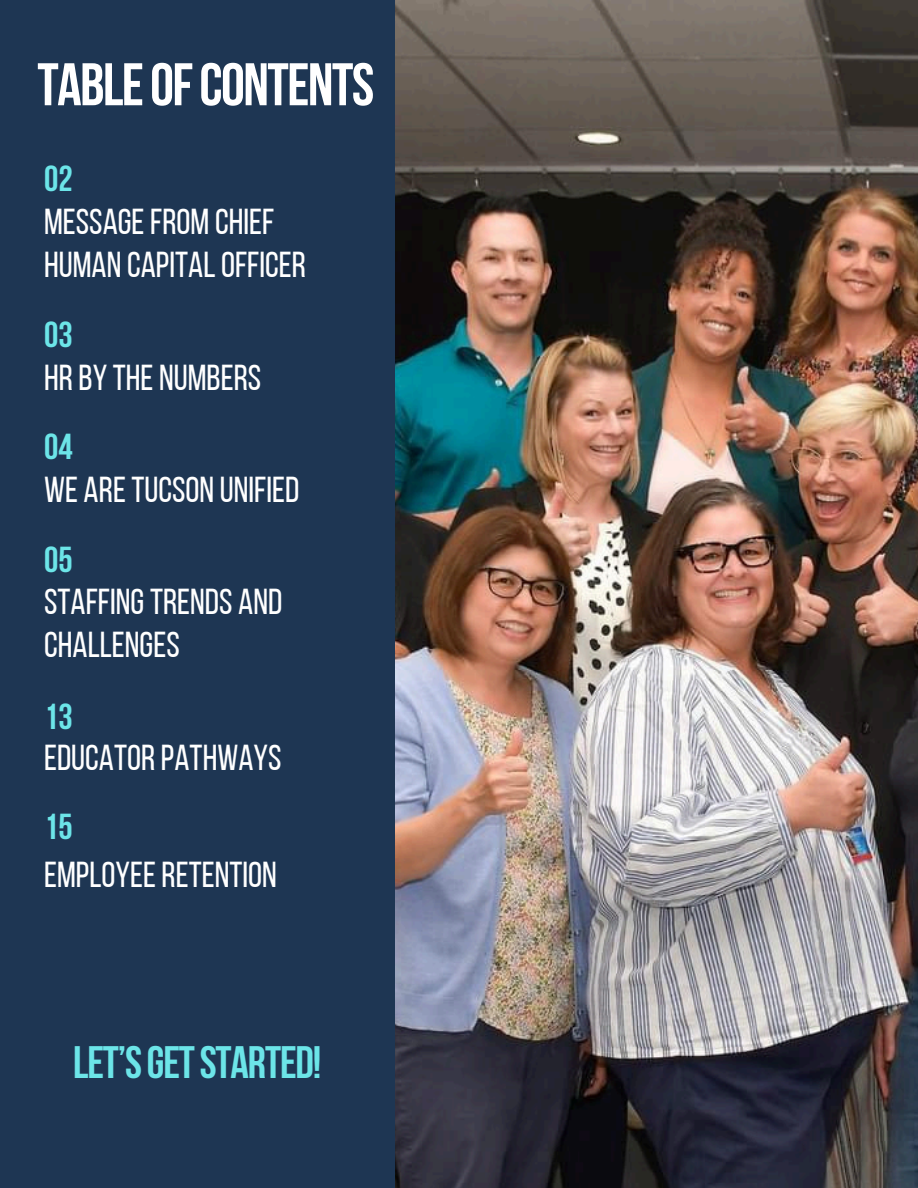
<style>
.page{position:relative;width:918px;height:1188px;background:#fff}
.page>*{position:absolute;margin:0;border:0;box-sizing:border-box;transform-origin:0 0}
.t1{font:700 60px "Bebas Neue";letter-spacing:-.025em;color:#fff}
.t2{font:700 45.3px "Bebas Neue";letter-spacing:-.025em;color:#6ce5e8}
.t3{font:36px/42.8px "Bebas Neue";color:#fff}
.t4{font:700 36px "Bebas Neue";color:#6ce5e8}
</style>
<div class="page">
<img style="left:395px;top:0;width:523px;height:1188px">
<div style="left:0;top:0;width:395px;height:1188px;background:#1e3653"></div>
<p class="t1" style="left:37px;top:60px;width:338px">TABLEOFCONTENTS</p>
<p class="t4" style="left:44px;top:164px;width:30px">02</p>
<p class="t3" style="left:44px;top:204px;width:263px">MESSAGE FROM CHIEF<br>HUMAN CAPITALOFFICER</p>
<p class="t4" style="left:44px;top:320px;width:30px">03</p>
<p class="t3" style="left:44px;top:359px;width:219px">HR BY THE NUMBERS</p>
<p class="t4" style="left:44px;top:432px;width:30px">04</p>
<p class="t3" style="left:44px;top:472px;width:257px">WE ARETUCSON UNIFIED</p>
<p class="t4" style="left:44px;top:545px;width:30px">05</p>
<p class="t3" style="left:44px;top:584px;width:240px">STAFFING TRENDS AND<br>CHALLENGES</p>
<p class="t4" style="left:44px;top:702px;width:30px">13</p>
<p class="t3" style="left:44px;top:739px;width:239px">EDUCATOR PATHWAYS</p>
<p class="t4" style="left:44px;top:812px;width:30px">15</p>
<h2 class="t3" style="left:44px;top:857px;width:234px">EMPLOYEERETENTION</h2>
<p class="t2" style="left:73px;top:1044px;width:250px">LET’SGETSTARTED!</p>
</div>
